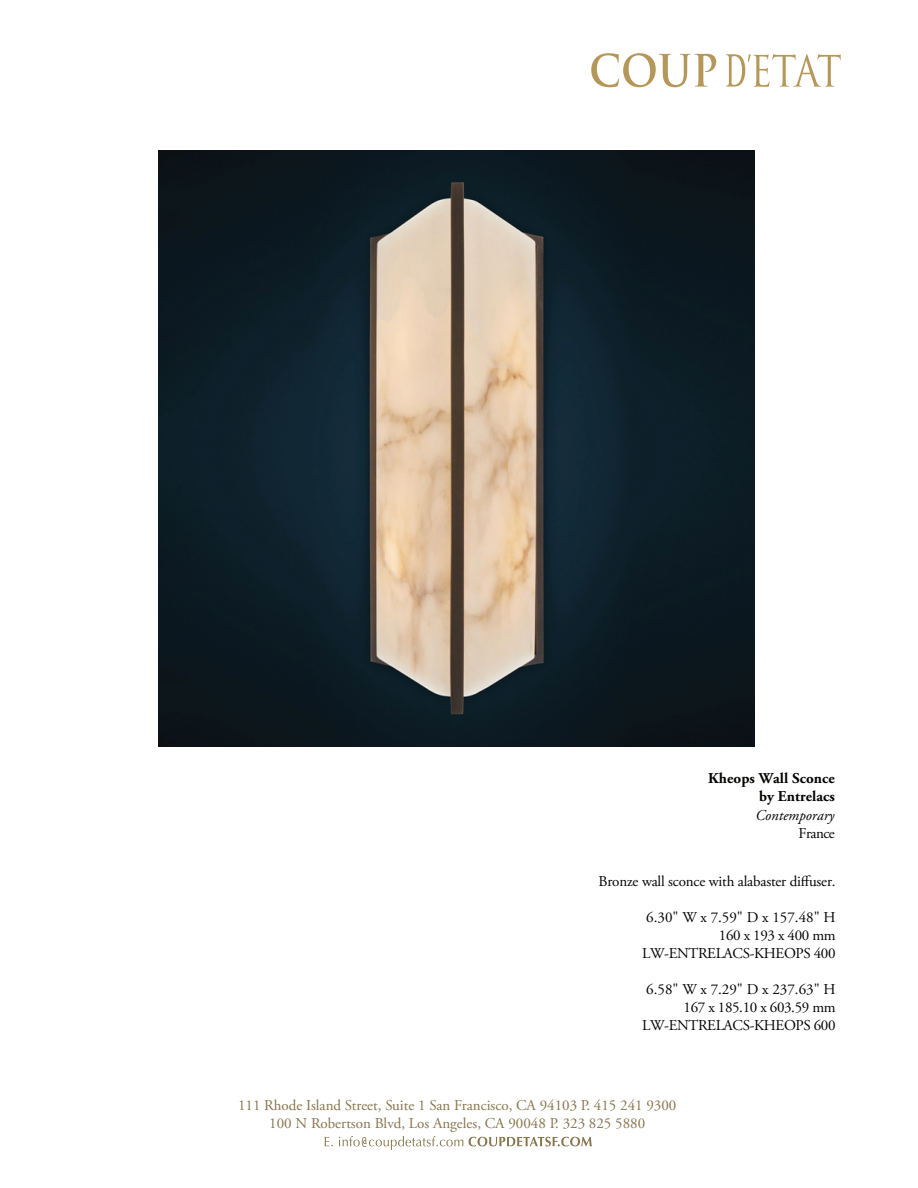
<style>
.page{position:relative;width:918px;height:1188px;background:#fff}
.page>*{position:absolute;margin:0;border:0;box-sizing:border-box;transform-origin:0 0}
.t1{font:15px/18px "Adobe Garamond Pro";letter-spacing:-.025em;color:#040503;text-align:right}
.t2{font:15px/18px "Adobe Garamond Pro";color:#87754e;text-align:center}
.t3{font:700 15px/18px "Adobe Garamond Pro";letter-spacing:.005em;color:#040503;text-align:right}
.t4{font:italic 15px "Adobe Garamond Pro";color:#040503}
</style>
<div class="page">
<svg style="left:591px;top:53px;width:125px;height:34px"></svg>
<svg style="left:726px;top:54px;width:115px;height:33px"></svg>
<svg style="left:325px;top:1136px;width:267px;height:14px"></svg>
<img style="left:158px;top:150px;width:596px;height:596px">
<p class="t3" style="left:708px;top:770px;width:128px">Kheops Wall Sconce by Entrelacs</p>
<p class="t4" style="left:755px;top:807px;width:80px">Contemporary</p>
<p class="t1" style="left:799px;top:825px;width:38px">France</p>
<p class="t1" style="left:599px;top:872px;width:239px">Bronze wall sconce with alabaster diffuser.</p>
<p class="t1" style="left:642px;top:908px;width:195px">6.30" W x 7.59" D x 157.48" H<br>160 x 193 x 400 mm<br>LW-ENTRELACS-KHEOPS 400</p>
<p class="t1" style="left:642px;top:980px;width:195px">6.58" W x 7.29" D x 237.63" H<br>167 x 185.10 x 603.59 mm<br>LW-ENTRELACS-KHEOPS 600</p>
<p class="t2" style="left:238px;top:1097px;width:440px">111 Rhode Island Street, Suite 1 San Francisco, CA 94103 P. 415 241 9300<br>100 N Robertson Blvd, Los Angeles, CA 90048 P. 323 825 5880</p>
</div>
